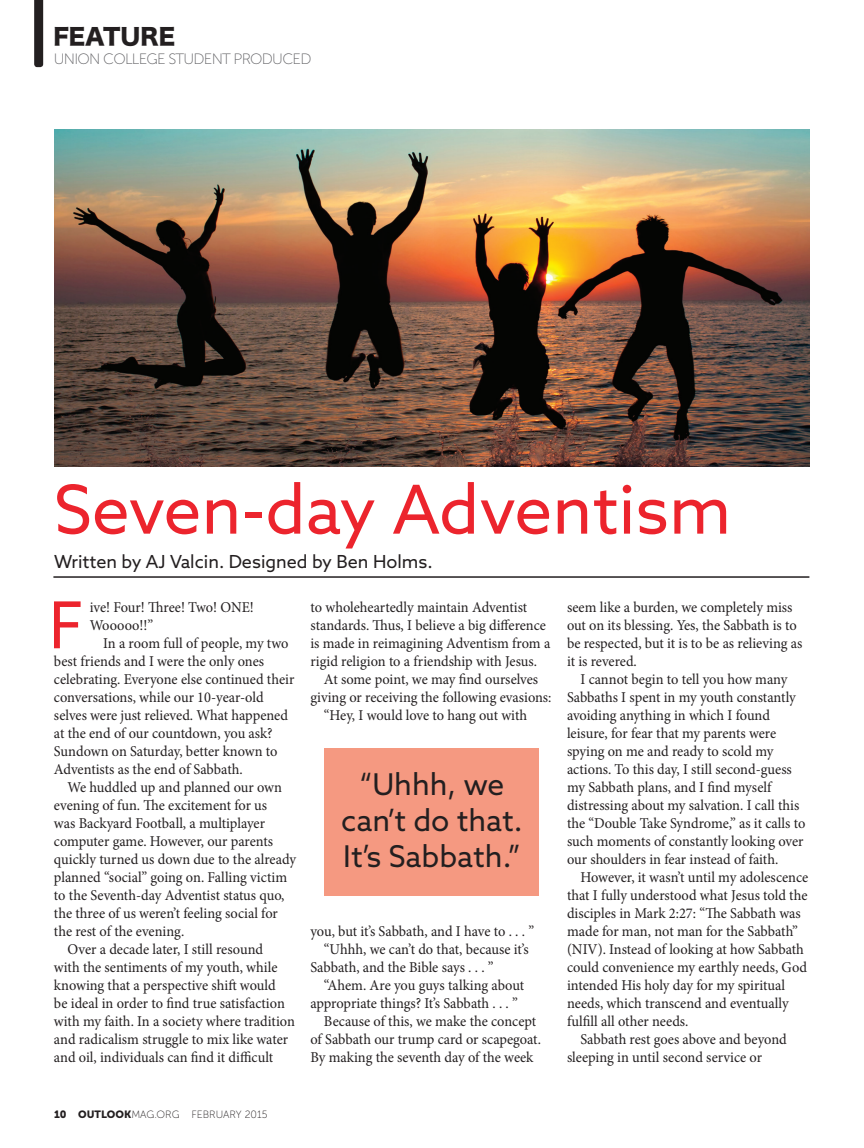
<style>
.page{position:relative;width:864px;height:1148px;background:#fff}
.page>*{position:absolute;margin:0;border:0;box-sizing:border-box;transform-origin:0 0}
.t1{font:67.5px "Azo Sans";color:#ec242d}
.t2{font:64.65px "Azo Sans";color:#ec242d;scale:.96 1}
.t3{font:30px/36px "Azo Sans";color:#231f20;text-align:center}
.t4{font:22.5px "Hira Kaku Std W8";color:#231f20}
.t5{font:18px "Azo Sans";color:#231f20}
.t6{font:15px/18px "Minion Pro";letter-spacing:-.005em;color:#231f20;scale:.96 1}
.t7{font:15px "Museo Sans 100";letter-spacing:-.05em;color:#636366}
.t8{font:10.5px "Museo Sans 100";color:#231f20}
.s1{font-family:"Museo Sans 900"}
</style>
<div class="page">
<img style="left:54px;top:130px;width:756px;height:336px">
<hr style="left:53px;top:576px;width:756px;height:2px;background:#231f20">
<div style="left:325px;top:748px;width:214px;height:147px;background:#f59981"></div>
<svg style="left:34px;top:0;width:9px;height:67px"></svg>
<h3 class="t4" style="left:53px;top:24px;width:123px">FEATURE</h3>
<p class="t7" style="left:54px;top:51px;width:259px">UNION COLLEGE STUDENT PRODUCED</p>
<h1 class="t1" style="left:54px;top:465px;width:679px">Seven-day Adventism</h1>
<p class="t5" style="left:54px;top:550px;width:380px">Written by AJ Valcin. Designed by Ben Holms.</p>
<h2 class="t2" style="left:49px;top:583px;width:37px">F</h2>
<p class="t6" style="left:90px;top:598px;width:173px">ive! Four! Three! Two! ONE!<br>Wooooo!!”</p>
<p class="t6" style="left:54px;top:634px;width:252px;text-indent:49px">In a room full of people, my two best friends and I were the only ones celebrating. Everyone else continued their conversations, while our 10-year-old selves were just relieved. What happened at the end of our countdown, you ask?<br>Sundown on Saturday, better known to Adventists as the end of Sabbath.</p>
<p class="t6" style="left:67px;top:778px;width:225px">We huddled up and planned our own</p>
<p class="t6" style="left:54px;top:796px;width:224px">evening of fun. The excitement for us</p>
<p class="t6" style="left:54px;top:814px;width:221px">was Backyard Football, a multiplayer</p>
<p class="t6" style="left:54px;top:832px;width:230px">computer game. However, our parents</p>
<p class="t6" style="left:54px;top:850px;width:254px">quickly turned us down due to the already</p>
<p class="t6" style="left:54px;top:868px;width:244px">planned “social” going on. Falling victim</p>
<p class="t6" style="left:54px;top:886px;width:242px">to the Seventh-day Adventist status quo,</p>
<p class="t6" style="left:54px;top:904px;width:235px">the three of us weren’t feeling social for</p>
<p class="t6" style="left:54px;top:922px;width:137px">the rest of the evening.</p>
<p class="t6" style="left:67px;top:940px;width:205px">Over a decade later, I still resound</p>
<p class="t6" style="left:54px;top:958px;width:234px">with the sentiments of my youth, while</p>
<p class="t6" style="left:54px;top:976px;width:233px">knowing that a perspective shift would</p>
<p class="t6" style="left:54px;top:994px;width:242px">be ideal in order to find true satisfaction</p>
<p class="t6" style="left:54px;top:1012px;width:252px">with my faith. In a society where tradition</p>
<p class="t6" style="left:54px;top:1030px;width:245px">and radicalism struggle to mix like water</p>
<p class="t6" style="left:54px;top:1048px;width:230px">and oil, individuals can find it difficult</p>
<p class="t6" style="left:310px;top:598px;width:227px">to wholeheartedly maintain Adventist</p>
<p class="t6" style="left:310px;top:616px;width:247px">standards. Thus, I believe a big difference</p>
<p class="t6" style="left:310px;top:634px;width:251px">is made in reimagining Adventism from a</p>
<p class="t6" style="left:310px;top:652px;width:238px">rigid religion to a friendship with Jesus.</p>
<p class="t6" style="left:324px;top:670px;width:225px">At some point, we may find ourselves</p>
<p class="t6" style="left:311px;top:688px;width:253px">giving or receiving the following evasions:</p>
<p class="t6" style="left:324px;top:706px;width:213px">“Hey, I would love to hang out with</p>
<h3 class="t3" style="left:341px;top:766px;width:183px">“Uhhh, we can’t do that.<br>It’s Sabbath.”</h3>
<p class="t6" style="left:310px;top:922px;width:234px">you, but it’s Sabbath, and I have to . . . ”</p>
<p class="t6" style="left:324px;top:940px;width:215px">“Uhhh, we can’t do that, because it’s</p>
<p class="t6" style="left:310px;top:958px;width:192px">Sabbath, and the Bible says . . . ”</p>
<p class="t6" style="left:324px;top:976px;width:210px">“Ahem. Are you guys talking about</p>
<p class="t6" style="left:310px;top:994px;width:218px">appropriate things? It’s Sabbath . . . ”</p>
<p class="t6" style="left:324px;top:1012px;width:223px">Because of this, we make the concept</p>
<p class="t6" style="left:310px;top:1030px;width:242px">of Sabbath our trump card or scapegoat.</p>
<p class="t6" style="left:310px;top:1048px;width:234px">By making the seventh day of the week</p>
<p class="t6" style="left:567px;top:598px;width:247px">seem like a burden, we completely miss out on its blessing. Yes, the Sabbath is to be respected, but it is to be as relieving as it is revered.</p>
<p class="t6" style="left:567px;top:670px;width:250px;text-indent:13px">I cannot begin to tell you how many Sabbaths I spent in my youth constantly avoiding anything in which I found leisure, for fear that my parents were spying on me and ready to scold my actions. To this day, I still second-guess my Sabbath plans, and I find myself distressing about my salvation. I call this the “Double Take Syndrome,” as it calls to such moments of constantly looking over our shoulders in fear instead of faith.</p>
<p class="t6" style="left:567px;top:868px;width:253px;text-indent:13px">However, it wasn’t until my adolescence that I fully understood what Jesus told the disciples in Mark 2:27: “The Sabbath was made for man, not man for the Sabbath” (NIV). Instead of looking at how Sabbath could convenience my earthly needs, God intended His holy day for my spiritual needs, which transcend and eventually fulfill all other needs.</p>
<p class="t6" style="left:567px;top:1030px;width:231px;text-indent:13px">Sabbath rest goes above and beyond sleeping in until second service or</p>
<p class="t8" style="left:54px;top:1108px;width:215px"><span class="s1">10 OUTLOOK</span>MAG.ORG FEBRUARY 2015</p>
</div>
